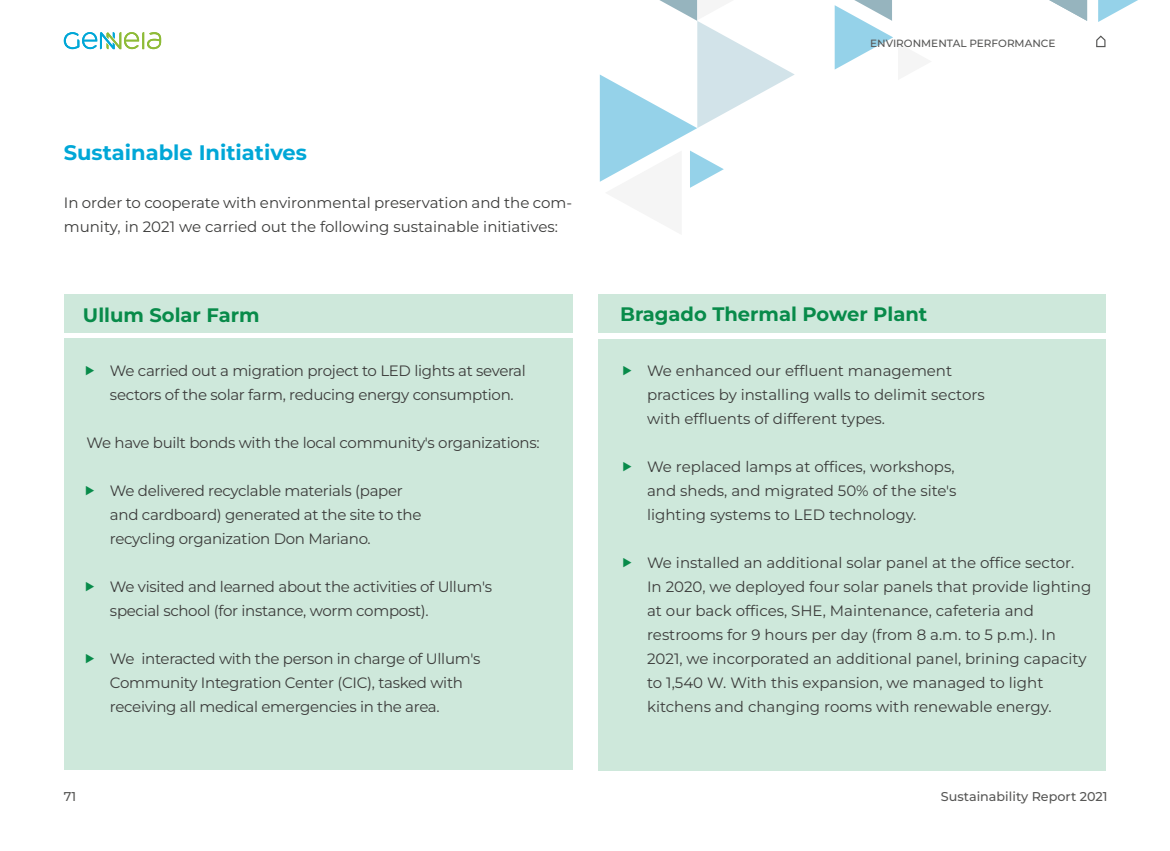
<style>
.page{position:relative;width:1170px;height:851px;background:#fff}
.page>*{position:absolute;margin:0;border:0;box-sizing:border-box;transform-origin:0 0}
.t1{font:700 21px "Montserrat";color:#00a7d7}
.t2{font:700 19.5px "Montserrat";color:#088b4a}
.t3{font:15px/24px "Montserrat";letter-spacing:-.01em;color:#3c3c3b}
.t4{font:500 12.75px "Montserrat";color:#575756}
.t5{font:500 10.5px "Montserrat";color:#575756}
</style>
<div class="page">
<div style="left:64px;top:294px;width:508px;height:39px;background:#cee8db"></div>
<div style="left:598px;top:294px;width:508px;height:39px;background:#cee8db"></div>
<div style="left:64px;top:338px;width:508px;height:432px;background:#cee8db"></div>
<div style="left:597px;top:339px;width:508px;height:431px;background:#cee8db"></div>
<svg style="left:1098px;top:0;width:40px;height:22px"></svg>
<svg style="left:599px;top:0;width:487px;height:188px"></svg>
<svg style="left:64px;top:32px;width:97px;height:17px"></svg>
<svg style="left:1096px;top:35px;width:9px;height:13px"></svg>
<h1 class="t1" style="left:64px;top:138px;width:245px">Sustainable Initiatives</h1>
<p class="t3" style="left:64px;top:190px;width:510px">In order to cooperate with environmental preservation and the com&shy;munity, in 2021 we carried out the following sustainable initiatives:</p>
<h2 class="t2" style="left:83px;top:302px;width:178px">Ullum Solar Farm</h2>
<p class="t3" style="left:110px;top:358px;width:417px">We carried out a migration project to LED lights at several sectors of the solar farm, reducing energy consumption.</p>
<p class="t3" style="left:87px;top:430px;width:454px">We have built bonds with the local community's organizations:</p>
<p class="t3" style="left:110px;top:478px;width:313px">We delivered recyclable materials (paper and cardboard) generated at the site to the recycling organization Don Mariano.</p>
<p class="t3" style="left:110px;top:574px;width:383px">We visited and learned about the activities of Ullum's special school (for instance, worm compost).</p>
<p class="t3" style="left:110px;top:646px;width:372px">We interacted with the person in charge of Ullum's<br>Community Integration Center (CIC), tasked with receiving all medical emergencies in the area.</p>
<p class="t5" style="left:870px;top:36px;width:187px">ENVIRONMENTAL PERFORMANCE</p>
<h2 class="t2" style="left:620px;top:301px;width:309px">Bragado Thermal Power Plant</h2>
<p class="t3" style="left:647px;top:358px;width:339px">We enhanced our effluent management practices by installing walls to delimit sectors with effluents of different types.</p>
<p class="t3" style="left:647px;top:454px;width:311px">We replaced lamps at offices, workshops, and sheds, and migrated 50% of the site's lighting systems to LED technology.</p>
<p class="t3" style="left:647px;top:550px;width:446px">We installed an additional solar panel at the office sector.<br>In 2020, we deployed four solar panels that provide lighting at our back offices, SHE, Maintenance, cafeteria and restrooms for 9 hours per day (from 8 a.m. to 5 p.m.). In 2021, we incorporated an additional panel, brining capacity to 1,540 W. With this expansion, we managed to light kitchens and changing rooms with renewable energy.</p>
<p class="t4" style="left:64px;top:787px;width:14px">71</p>
<p class="t4" style="left:940px;top:787px;width:168px">Sustainability Report 2021</p>
</div>
